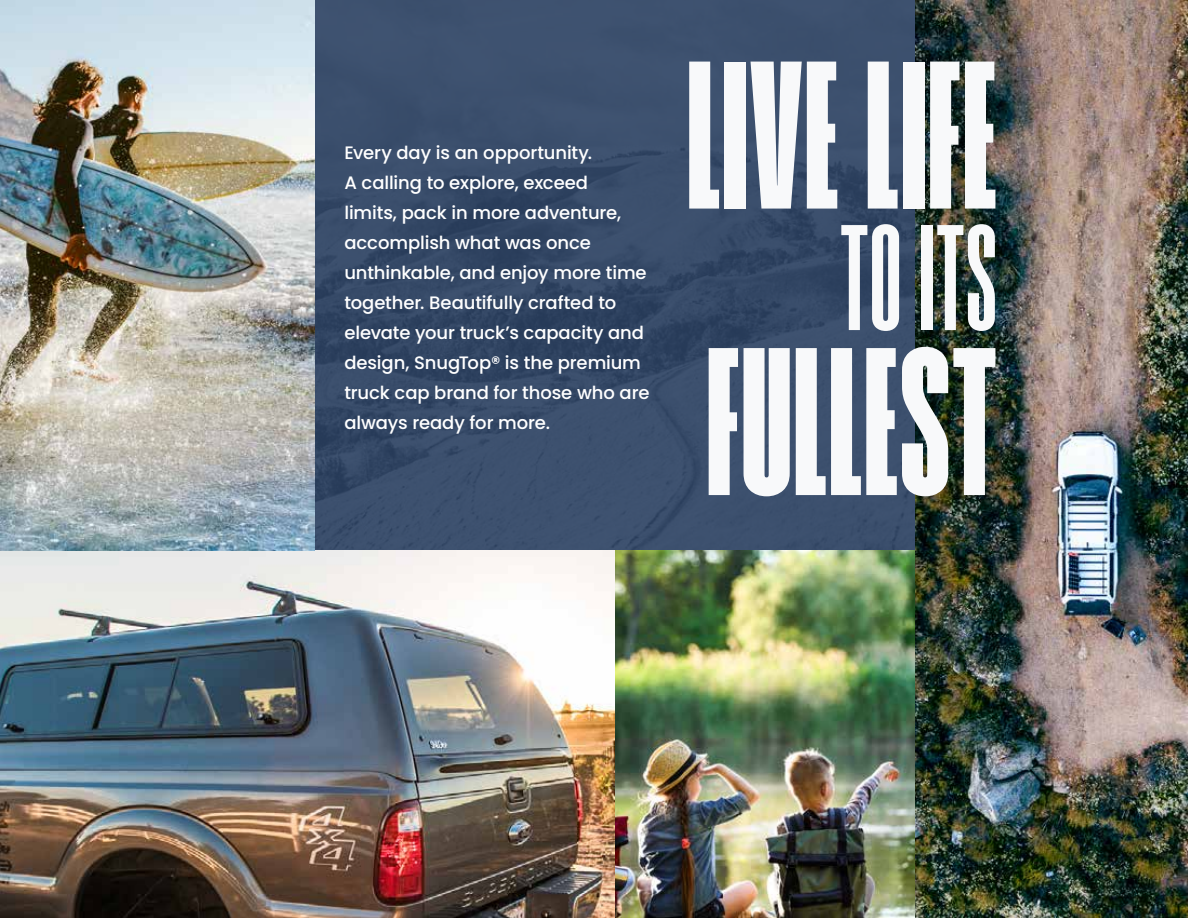
<style>
.page{position:relative;width:1188px;height:918px;background:#fff}
.page>*{position:absolute;margin:0;border:0;box-sizing:border-box;transform-origin:0 0}
.t1{font:210px "Humane";letter-spacing:.01em;color:#f8f9fa}
.t2{font:150px "Humane";color:#f8f9fa}
.t3{font:500 18px/30px "Poppins";letter-spacing:-.005em;color:#fff}
</style>
<div class="page">
<img style="left:0;top:0;width:1188px;height:918px">
<svg style="left:314px;top:0;width:601px;height:550px;background:#384c6a"></svg>
<p class="t3" style="left:344px;top:138px;width:307px">Every day is an opportunity.<br>A calling to explore, exceed<br>limits, pack in more adventure, accomplish what was once unthinkable, and enjoy more time together. Beautifully crafted to elevate your truck’s capacity and design, SnugTop® is the premium truck cap brand for those who are always ready for more.</p>
<h1 class="t1" style="left:687px;top:24px;width:311px">LIVE LIFE</h1>
<h2 class="t2" style="left:840px;top:199px;width:158px">TO ITS</h2>
<h1 class="t1" style="left:707px;top:311px;width:291px">FULLEST</h1>
</div>
